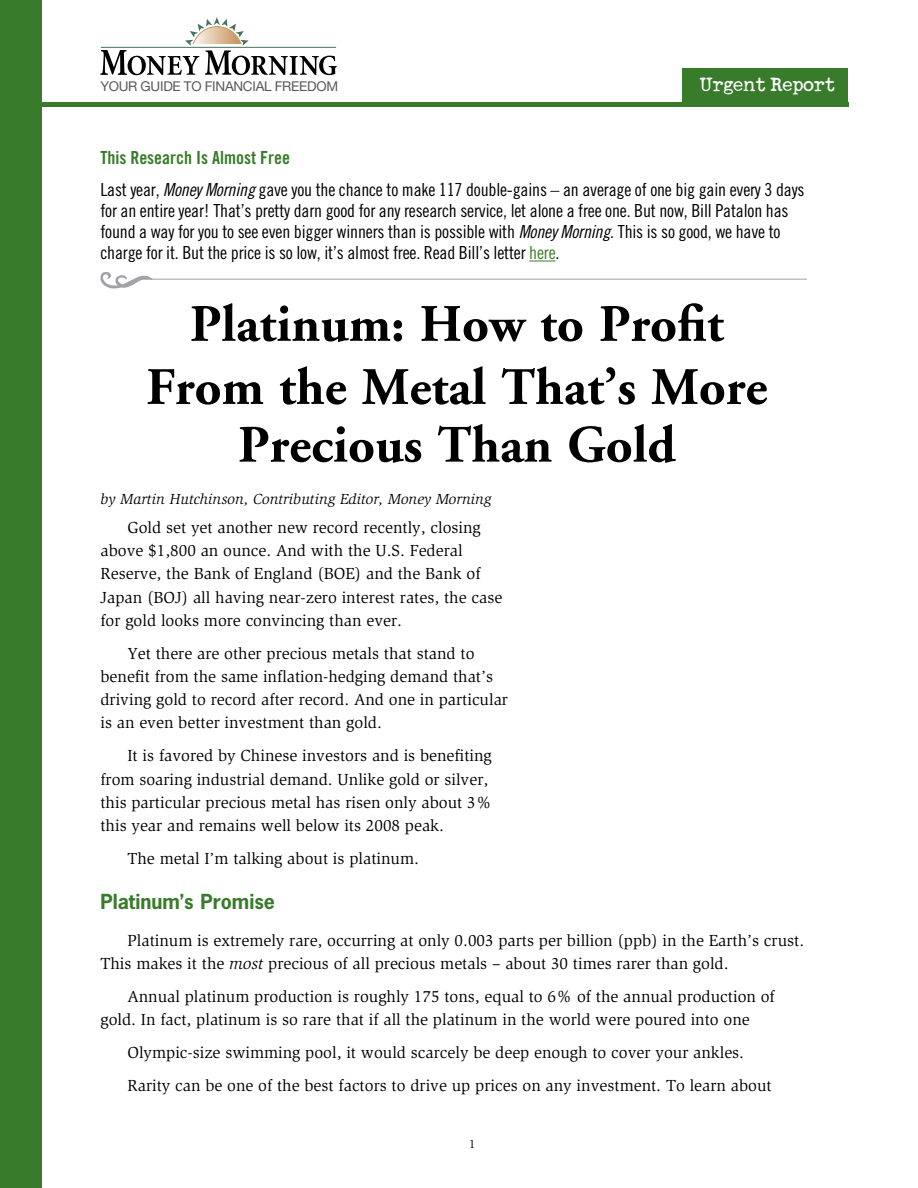
<style>
.page{position:relative;width:918px;height:1188px;background:#fff}
.page>*{position:absolute;margin:0;border:0;box-sizing:border-box;transform-origin:0 0}
.t1{font:700 52.5px/63.2px "Adobe Garamond";color:#000;text-align:center}
.t2{font:22.5px "Schmutz ICG Cleaned";letter-spacing:-.015em;color:#fff}
.t3{font:700 19.5px "News Gothic";color:#387c2b}
.t4{font:18px/21px "Trade Gothic Cond Eighteen";letter-spacing:-.01em;color:#000}
.t5{font:18px "Trade Gothic Bold Cond Twenty";color:#387c2b}
.t6{font:16.5px/23.2px "Slimbach";color:#000}
.t7{font:italic 15px "Slimbach";color:#000}
.t8{font:13.5px "Helvetica Neue";letter-spacing:-.02em;color:#58595b}
.t9{font:12px "Slimbach";color:#000}
.s1{font-family:"Trade Gothic Cond Eighteen Obl"}
.s2{color:#387c2b}
.s3{font-style:italic}
</style>
<div class="page">
<svg style="left:100px;top:17px;width:237px;height:58px"></svg>
<hr style="left:192px;top:44px;width:50px;height:2px;background:#fff">
<div style="left:683px;top:68px;width:165px;height:35px;background:#387c2b"></div>
<hr style="left:0;top:102px;width:848px;height:4px;background:#387c2b">
<div style="left:0;top:0;width:42px;height:1188px;background:#387c2b"></div>
<svg style="left:529px;top:261px;width:27px;height:1px"></svg>
<svg style="left:100px;top:272px;width:53px;height:17px"></svg>
<hr style="left:141px;top:279px;width:666px;height:1px;background:#a1a3a6">
<p class="t8" style="left:100px;top:78px;width:239px">YOUR GUIDE TO FINANCIAL FREEDOM</p>
<h2 class="t2" style="left:699px;top:71px;width:137px">Urgent Report</h2>
<p class="t5" style="left:100px;top:147px;width:191px">This Research Is Almost Free</p>
<p class="t4" style="left:100px;top:179px;width:706px">Last year, <span class="s1">Money Morning</span> gave you the chance to make 117 double-gains – an average of one big gain every 3 days for an entire year! That’s pretty darn good for any research service, let alone a free one. But now, Bill Patalon has found a way for you to see even bigger winners than is possible with <span class="s1">Money Morning</span>. This is so good, we have to charge for it. But the price is so low, it’s almost free. Read Bill’s letter <span class="s2">here</span>.</p>
<h1 class="t1" style="left:146px;top:294px;width:623px">Platinum: How to Profit<br>From the Metal That’s More</h1>
<h1 class="t1" style="left:238px;top:414px;width:439px">Precious Than Gold</h1>
<p class="t7" style="left:100px;top:491px;width:392px">by Martin Hutchinson, Contributing Editor, Money Morning</p>
<p class="t6" style="left:100px;top:516px;width:403px;text-indent:27px">Gold set yet another new record recently, closing above $1,800 an ounce. And with the U.S. Federal Reserve, the Bank of England (BOE) and the Bank of Japan (BOJ) all having near-zero interest rates, the case for gold looks more convincing than ever.</p>
<p class="t6" style="left:100px;top:642px;width:409px;text-indent:27px">Yet there are other precious metals that stand to benefit from the same inflation-hedging demand that’s driving gold to record after record. And one in particular is an even better investment than gold.</p>
<p class="t6" style="left:100px;top:744px;width:393px;text-indent:27px">It is favored by Chinese investors and is benefiting from soaring industrial demand. Unlike gold or silver, this particular precious metal has risen only about 3% this year and remains well below its 2008 peak.</p>
<p class="t6" style="left:127px;top:847px;width:293px">The metal I’m talking about is platinum.</p>
<p class="t3" style="left:100px;top:889px;width:176px">Platinum’s Promise</p>
<p class="t6" style="left:100px;top:929px;width:705px;text-indent:27px">Platinum is extremely rare, occurring at only 0.003 parts per billion (ppb) in the Earth’s crust.<br>This makes it the <span class="s3">most</span> precious of all precious metals – about 30 times rarer than gold.</p>
<p class="t6" style="left:100px;top:985px;width:676px;text-indent:27px">Annual platinum production is roughly 175 tons, equal to 6% of the annual production of gold. In fact, platinum is so rare that if all the platinum in the world were poured into one</p>
<p class="t6" style="left:127px;top:1036px;width:646px;line-height:33px">Olympic-size swimming pool, it would scarcely be deep enough to cover your ankles.<br>Rarity can be one of the best factors to drive up prices on any investment. To learn about</p>
<p class="t9" style="left:469px;top:1137px;width:8px">1</p>
</div>
